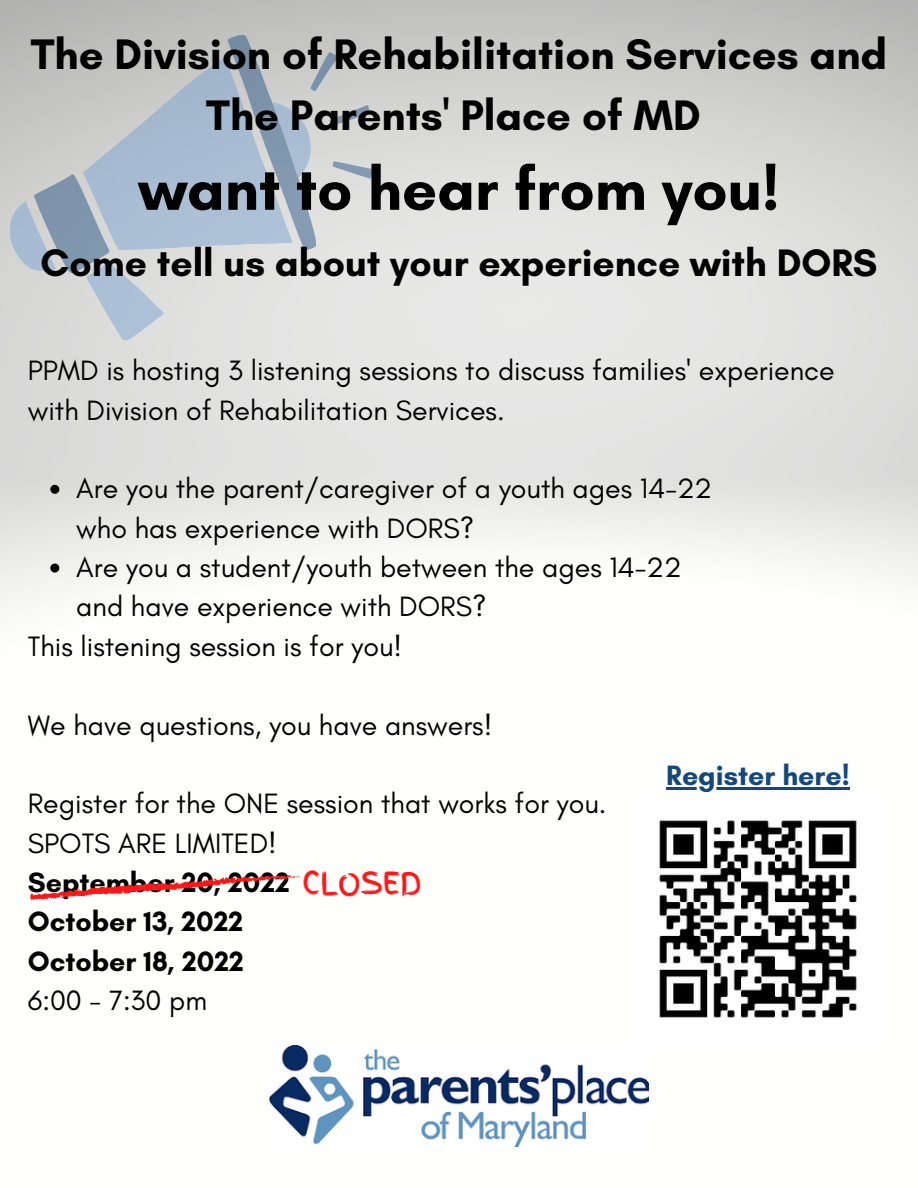
<style>
.page{position:relative;width:918px;height:1188px;background:#fff}
.page>*{position:absolute;margin:0;border:0;box-sizing:border-box;transform-origin:0 0}
.t1{font:700 61.5px "Glacial Indifference";color:#000}
.t2{font:700 43.5px/60.8px "Glacial Indifference";color:#000;text-align:center}
.t3{font:700 39px "Glacial Indifference";color:#000}
.t4{font:28.5px/39.3px "Glacial Indifference";color:#000}
.t5{font:700 28.5px "Glacial Indifference";color:#14487c}
.s1{font-weight:700}
.s2{font-family:"Finger Paint";font-size:30.6px;color:#ff1616}
</style>
<div class="page">
<img style="left:0;top:0;width:918px;height:1103px">
<svg style="left:1px;top:29px;width:380px;height:317px;background:#dededd"></svg>
<svg style="left:2px;top:53px;width:318px;height:293px;background:#d4d6d8"></svg>
<svg style="left:26px;top:29px;width:351px;height:246px;background:#bac3cc"></svg>
<svg style="left:50px;top:485px;width:9px;height:9px"></svg>
<svg style="left:50px;top:564px;width:9px;height:9px"></svg>
<img style="left:269px;top:1046px;width:379px;height:101px">
<svg style="left:29px;top:871px;width:271px;height:30px"></svg>
<img style="left:631px;top:792px;width:253px;height:253px">
<hr style="left:666px;top:787px;width:184px;height:2px;background:#14487c">
<h2 class="t2" style="left:31px;top:24px;width:858px">The Division of Rehabilitation Services and<br>The Parents' Place of MD</h2>
<h1 class="t1" style="left:139px;top:151px;width:642px">want to hear from you!</h1>
<h3 class="t3" style="left:40px;top:239px;width:839px">Come tell us about your experience with DORS</h3>
<p class="t4" style="left:28px;top:351px;width:808px">PPMD is hosting 3 listening sessions to discuss families' experience with Division of Rehabilitation Services.</p>
<p class="t4" style="left:76px;top:469px;width:637px">Are you the parent/caregiver of a youth ages 14-22 who has experience with DORS?<br>Are you a student/youth between the ages 14-22 and have experience with DORS?</p>
<p class="t4" style="left:28px;top:626px;width:376px">This listening session is for you!</p>
<p class="t4" style="left:28px;top:705px;width:466px">We have questions, you have answers!</p>
<p class="t4" style="left:28px;top:784px;width:580px">Register for the ONE session that works for you.<br>SPOTS ARE LIMITED!<br><span class="s1">September 20, 2022</span> <span class="s2">CLOSED<br></span><span class="s1">October 13, 2022<br>October 18, 2022</span></p>
<p class="t4" style="left:28px;top:981px;width:181px">6:00 - 7:30 pm</p>
<p class="t5" style="left:666px;top:758px;width:185px">Register here!</p>
</div>
